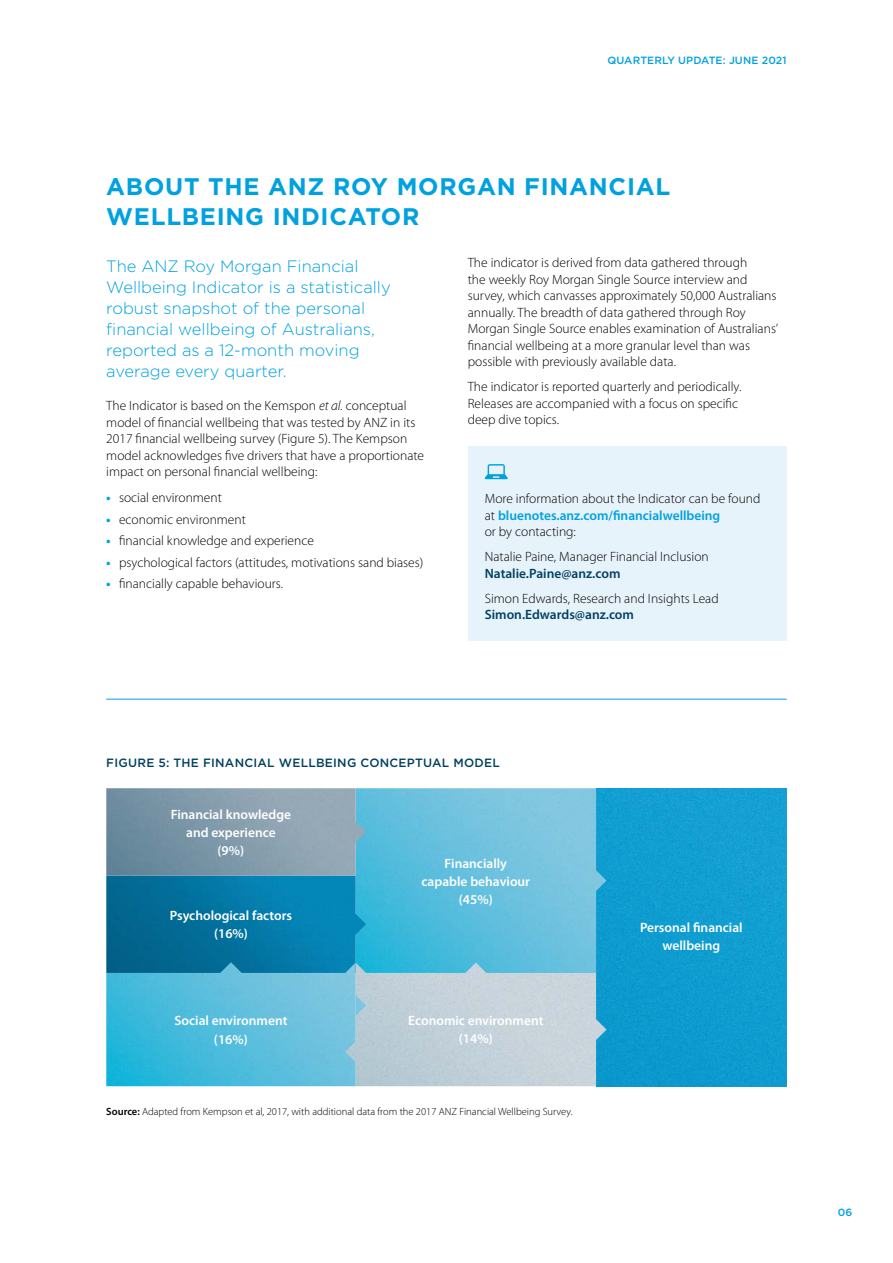
<style>
.page{position:relative;width:893px;height:1263px;background:#fff}
.page>*{position:absolute;margin:0;border:0;box-sizing:border-box;transform-origin:0 0}
.t1{font:700 24px/30px "Gotham";letter-spacing:.03em;color:#00a1e0}
.t2{font:300 16.5px/21px "Gotham";color:#00a1e0}
.t3{font:300 13.5px/16.5px "Myriad Pro";color:#000}
.t4{font:600 13.5px/18px "Myriad Pro";color:#fff;text-align:center}
.t5{font:600 13.5px "Myriad Pro";color:#004062}
.t6{font:500 12px "Gotham";letter-spacing:.02em;color:#004062}
.t7{font:300 10.5px "Myriad Pro";color:#000}
.t8{font:500 10.5px "Gotham";letter-spacing:.01em;color:#00a1e0}
.s1{font-style:italic}
.s2{font-weight:700;color:#00a1e0}
.s3{font-weight:600;color:#00a1e0}
.s4{font-weight:600}
</style>
<div class="page">
<div style="left:606px;top:788px;width:181px;height:298px;background:#109dd0"></div>
<img style="left:366px;top:788px;width:240px;height:174px">
<img style="left:106px;top:962px;width:500px;height:124px">
<img style="left:106px;top:788px;width:260px;height:185px">
<img style="left:356px;top:995px;width:10px;height:21px">
<img style="left:345px;top:1041px;width:11px;height:21px">
<hr style="left:106px;top:699px;width:681px;height:1px;background:#00a1e0">
<div style="left:468px;top:446px;width:319px;height:195px;background:#e7f3fb"></div>
<svg style="left:485px;top:464px;width:23px;height:15px"></svg>
<p class="t8" style="left:607px;top:54px;width:181px">QUARTERLY UPDATE: JUNE 2021</p>
<h1 class="t1" style="left:106px;top:171px;width:566px">ABOUT THE ANZ ROY MORGAN FINANCIAL<br>WELLBEING INDICATOR</h1>
<p class="t2" style="left:106px;top:255px;width:286px">The ANZ Roy Morgan Financial<br>Wellbeing Indicator is a statistically robust snapshot of the personal financial wellbeing of Australians, reported as a 12-month moving average every quarter.</p>
<p class="t3" style="left:106px;top:397px;width:319px">The Indicator is based on the Kemspon <span class="s1">et al.</span> conceptual model of financial wellbeing that was tested by ANZ in its 2017 financial wellbeing survey (Figure 5). The Kempson model acknowledges five drivers that have a proportionate impact on personal financial wellbeing:</p>
<p class="t3" style="left:106px;top:489px;width:117px"><span class="s2">•</span> social environment</p>
<p class="t3" style="left:106px;top:511px;width:141px"><span class="s2">•</span> economic environment</p>
<p class="t3" style="left:106px;top:532px;width:209px"><span class="s2">•</span> financial knowledge and experience</p>
<p class="t3" style="left:106px;top:554px;width:319px"><span class="s2">•</span> psychological factors (attitudes, motivations sand biases)</p>
<p class="t3" style="left:106px;top:575px;width:178px"><span class="s2">•</span> financially capable behaviours.</p>
<p class="t3" style="left:468px;top:254px;width:312px">The indicator is derived from data gathered through<br>the weekly Roy Morgan Single Source interview and survey, which canvasses approximately 50,000 Australians annually. The breadth of data gathered through Roy Morgan Single Source enables examination of Australians’ financial wellbeing at a more granular level than was possible with previously available data.</p>
<p class="t3" style="left:468px;top:378px;width:275px">The indicator is reported quarterly and periodically.<br>Releases are accompanied with a focus on specific deep dive topics.</p>
<p class="t3" style="left:485px;top:490px;width:277px">More information about the Indicator can be found at <span class="s3">bluenotes.anz.com/financialwellbeing<br></span>or by contacting:</p>
<p class="t3" style="left:485px;top:548px;width:226px">Natalie Paine, Manager Financial Inclusion</p>
<p class="t5" style="left:485px;top:565px;width:137px">Natalie.Paine@anz.com</p>
<p class="t3" style="left:485px;top:590px;width:235px">Simon Edwards, Research and Insights Lead</p>
<p class="t5" style="left:485px;top:606px;width:151px">Simon.Edwards@anz.com</p>
<p class="t6" style="left:106px;top:756px;width:395px">FIGURE 5: THE FINANCIAL WELLBEING CONCEPTUAL MODEL</p>
<p class="t4" style="left:171px;top:805px;width:122px">Financial knowledge and experience<br>(9%)</p>
<p class="t4" style="left:170px;top:906px;width:124px">Psychological factors (16%)</p>
<p class="t4" style="left:174px;top:1010px;width:114px;line-height:19.5px">Social environment (16%)</p>
<p class="t4" style="left:422px;top:854px;width:110px">Financially capable behaviour (45%)</p>
<p class="t4" style="left:408px;top:1011px;width:137px">Economic environment (14%)</p>
<p class="t7" style="left:106px;top:1105px;width:468px"><span class="s4">Source:</span> Adapted from Kempson et al, 2017, with additional data from the 2017 ANZ Financial Wellbeing Survey.</p>
<p class="t4" style="left:640px;top:918px;width:104px">Personal financial wellbeing</p>
<p class="t8" style="left:838px;top:1207px;width:16px">06</p>
</div>
